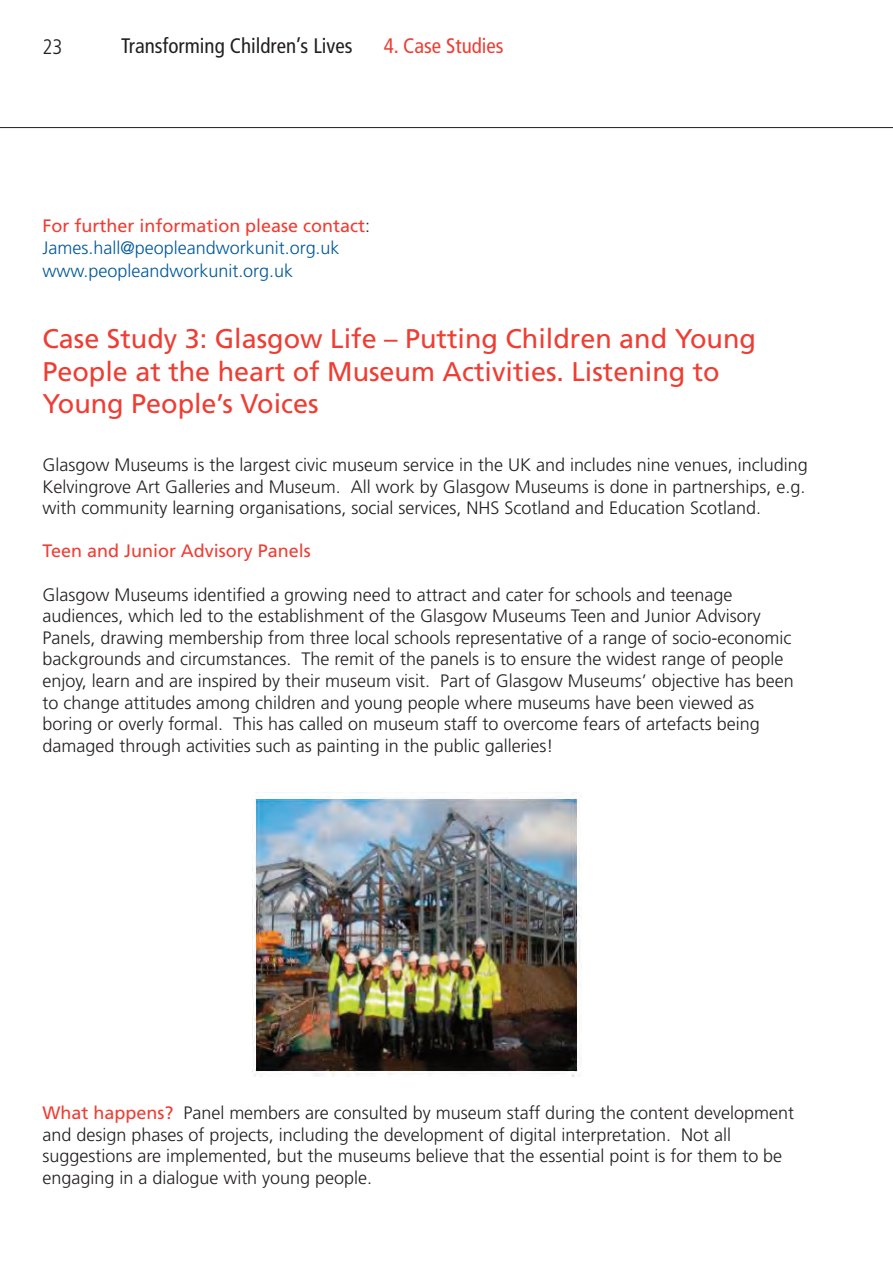
<style>
.page{position:relative;width:893px;height:1263px;background:#fff}
.page>*{position:absolute;margin:0;border:0;box-sizing:border-box;transform-origin:0 0}
.t1{font:27px/32.4px "Frutiger";color:#ee3e34}
.t2{font:condensed 21px "Frutiger";color:#231f20}
.t3{font:condensed 21px "Frutiger";color:#ee3e34}
.t4{font:300 condensed 21px "Frutiger";color:#231f20}
.t5{font:300 18px/21.6px "Frutiger";color:#231f20}
.t6{font:300 18px/22.5px "Frutiger";color:#01599a}
.t7{font:18px "Frutiger";color:#ee3e34}
.s1{font-weight:400;color:#ee3e34}
.s2{color:#231f20}
</style>
<div class="page">
<hr style="left:0;top:127px;width:893px;height:1px;background:#231f20">
<img style="left:252px;top:792px;width:330px;height:285px">
<p class="t4" style="left:43px;top:38px;width:22px">23</p>
<p class="t2" style="left:121px;top:38px;width:233px">Transforming Children’s Lives</p>
<p class="t3" style="left:384px;top:38px;width:121px">4. Case Studies</p>
<p class="t6" style="left:43px;top:215px;width:329px"><span class="s1">For further information please contact</span><span class="s2">:<br></span>James.hall@peopleandworkunit.org.uk www.peopleandworkunit.org.uk</p>
<h1 class="t1" style="left:43px;top:325px;width:715px">Case Study 3: Glasgow Life – Putting Children and Young<br>People at the heart of Museum Activities. Listening to<br>Young People’s Voices</h1>
<p class="t5" style="left:43px;top:455px;width:767px">Glasgow Museums is the largest civic museum service in the UK and includes nine venues, including<br>Kelvingrove Art Galleries and Museum. All work by Glasgow Museums is done in partnerships, e.g. with community learning organisations, social services, NHS Scotland and Education Scotland.</p>
<p class="t7" style="left:43px;top:544px;width:270px">Teen and Junior Advisory Panels</p>
<p class="t5" style="left:43px;top:585px;width:753px">Glasgow Museums identified a growing need to attract and cater for schools and teenage audiences, which led to the establishment of the Glasgow Museums Teen and Junior Advisory Panels, drawing membership from three local schools representative of a range of socio-economic backgrounds and circumstances. The remit of the panels is to ensure the widest range of people enjoy, learn and are inspired by their museum visit. Part of Glasgow Museums’ objective has been to change attitudes among children and young people where museums have been viewed as boring or overly formal. This has called on museum staff to overcome fears of artefacts being damaged through activities such as painting in the public galleries!</p>
<p class="t5" style="left:43px;top:1103px;width:753px"><span class="s1">What happens?</span> Panel members are consulted by museum staff during the content development and design phases of projects, including the development of digital interpretation. Not all suggestions are implemented, but the museums believe that the essential point is for them to be engaging in a dialogue with young people.</p>
</div>
